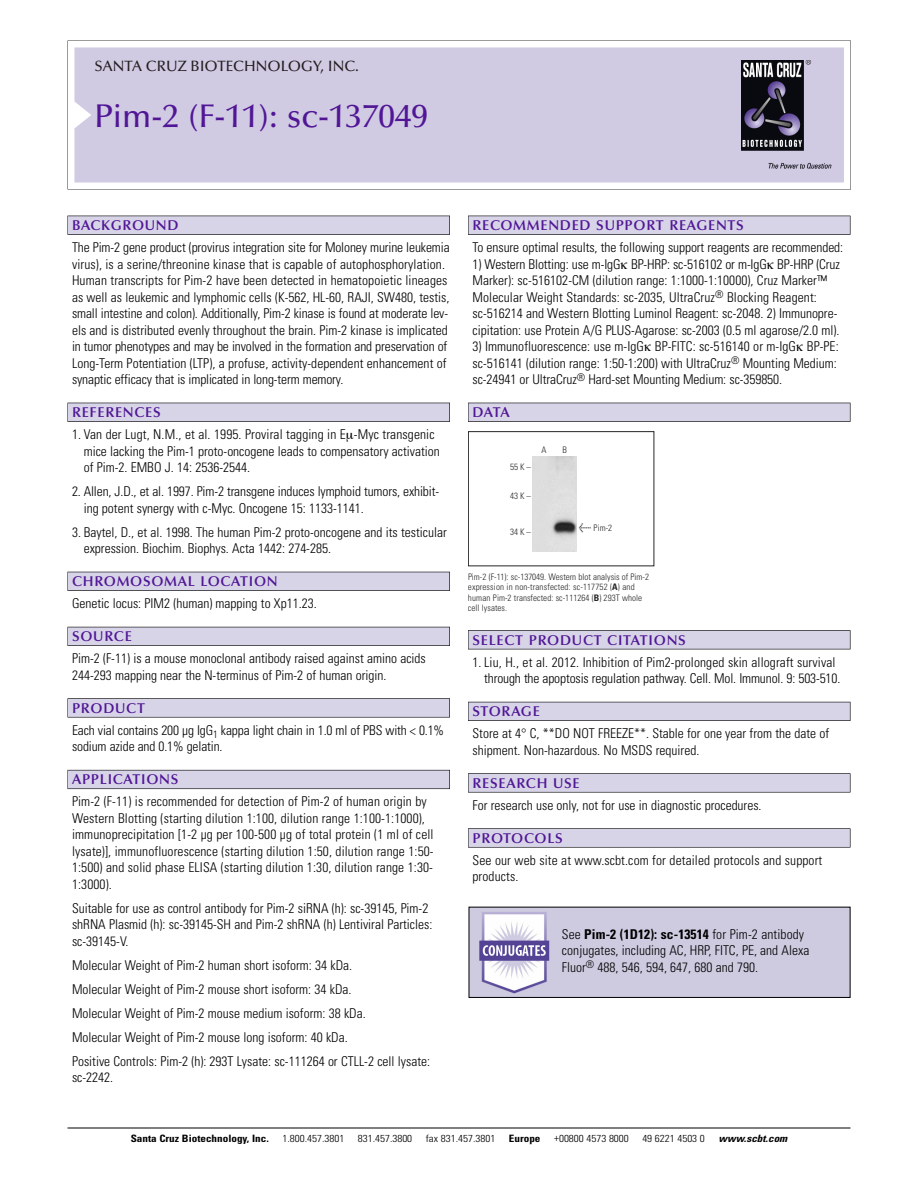
<style>
.page{position:relative;width:918px;height:1188px;background:#fff}
.page>*{position:absolute;margin:0;border:0;box-sizing:border-box;transform-origin:0 0}
.t1{font:500 33px "Optima";color:#511695}
.t2{font:500 15px "Optima";color:#231f20}
.t3{font:600 14.25px "Optima";letter-spacing:.05em;color:#511695}
.t4{font:300 condensed 13.5px/16.5px "Univers";color:#000}
.t5{font:300 condensed 10.2px "Univers";color:#000;scale:1.1 1}
.t6{font:700 condensed 10.2px "Univers";color:#000;scale:1.1 1}
.t7{font:italic 700 condensed 10.2px "Univers";color:#000;scale:1.1 1}
.t8{font:300 condensed 9px/10.5px "Univers";letter-spacing:.005em;color:#272627}
.s1{font-family:"Meta Plus";font-weight:400;font-stretch:normal;font-size:10.5px}
.s2{font-weight:700}
</style>
<div class="page">
<svg style="left:68px;top:40px;width:783px;height:149px"></svg>
<div style="left:74px;top:47px;width:770px;height:135px;background:#d1cae3"></div>
<img style="left:741px;top:60px;width:90px;height:108px">
<div style="left:68px;top:216px;width:382px;height:19px;background:#535256"></div>
<div style="left:68px;top:216px;width:381px;height:18px;background:#d7d4e8"></div>
<div style="left:68px;top:403px;width:382px;height:19px;background:#525156"></div>
<div style="left:68px;top:403px;width:381px;height:18px;background:#d7d4e8"></div>
<div style="left:68px;top:572px;width:382px;height:19px;background:#515057"></div>
<div style="left:68px;top:572px;width:381px;height:18px;background:#d7d4e8"></div>
<div style="left:68px;top:627px;width:382px;height:19px;background:#535259"></div>
<div style="left:68px;top:627px;width:381px;height:18px;background:#d7d4e8"></div>
<svg style="left:68px;top:698px;width:382px;height:20px"></svg>
<div style="left:68px;top:699px;width:381px;height:18px;background:#d7d4e8"></div>
<div style="left:68px;top:770px;width:382px;height:19px;background:#64626c"></div>
<div style="left:68px;top:770px;width:381px;height:18px;background:#d7d4e8"></div>
<div style="left:468px;top:216px;width:382px;height:19px;background:#535256"></div>
<div style="left:468px;top:216px;width:382px;height:18px;background:#d7d4e8"></div>
<div style="left:468px;top:403px;width:382px;height:19px;background:#525156"></div>
<div style="left:468px;top:403px;width:382px;height:18px;background:#d7d4e8"></div>
<div style="left:468px;top:630px;width:382px;height:19px;background:#545357"></div>
<div style="left:468px;top:631px;width:382px;height:18px;background:#d7d4e8"></div>
<div style="left:468px;top:702px;width:382px;height:19px;background:#535259"></div>
<div style="left:468px;top:702px;width:382px;height:18px;background:#d7d4e8"></div>
<svg style="left:468px;top:773px;width:382px;height:20px"></svg>
<div style="left:468px;top:774px;width:382px;height:18px;background:#d7d4e8"></div>
<div style="left:468px;top:828px;width:382px;height:20px;background:#676767"></div>
<div style="left:468px;top:829px;width:382px;height:18px;background:#d7d4e8"></div>
<hr style="left:68px;top:1128px;width:782px;height:1px;background:#000">
<div style="left:468px;top:431px;width:186px;height:135px;border:1px solid #272627"></div>
<img style="left:532px;top:456px;width:45px;height:96px">
<img style="left:471px;top:909px;width:377px;height:87px">
<div style="left:469px;top:907px;width:381px;height:91px;border:1px solid #000"></div>
<p class="t2" style="left:94px;top:60px;width:266px">SANTA CRUZ BIOTECHNOLOGY, INC.</p>
<p class="t1" style="left:94px;top:102px;width:335px">Pim-2 (F-11): sc-137049</p>
<p class="t3" style="left:72px;top:219px;width:108px">BACKGROUND</p>
<p class="t4" style="left:72px;top:240px;width:379px">The Pim-2 gene product (provirus integration site for Moloney murine leukemia virus), is a serine/threonine kinase that is capable of autophosphorylation.<br>Human transcripts for Pim-2 have been detected in hematopoietic lineages as well as leukemic and lymphomic cells (K-562, HL-60, RAJI, SW480, testis, small intestine and colon). Additionally, Pim-2 kinase is found at moderate lev&shy;els and is distributed evenly throughout the brain. Pim-2 kinase is implicated in tumor phenotypes and may be involved in the formation and preservation of Long-Term Potentiation (LTP), a profuse, activity-dependent enhancement of synaptic efficacy that is implicated in long-term memory.</p>
<p class="t3" style="left:72px;top:406px;width:90px">REFERENCES</p>
<p class="t4" style="left:84px;top:427px;width:358px;text-indent:-12px">1. Van der Lugt, N.M., et al. 1995. Proviral tagging in E -Myc transgenic mice lacking the Pim-1 proto-oncogene leads to compensatory activation of Pim-2. EMBO J. 14: 2536-2544.</p>
<p class="t4" style="left:84px;top:484px;width:357px;text-indent:-12px">2. Allen, J.D., et al. 1997. Pim-2 transgene induces lymphoid tumors, exhibit&shy;ing potent synergy with c-Myc. Oncogene 15: 1133-1141.</p>
<p class="t4" style="left:84px;top:525px;width:365px;text-indent:-12px">3. Baytel, D., et al. 1998. The human Pim-2 proto-oncogene and its testicular expression. Biochim. Biophys. Acta 1442: 274-285.</p>
<p class="t3" style="left:72px;top:575px;width:207px">CHROMOSOMAL LOCATION</p>
<p class="t4" style="left:72px;top:597px;width:246px">Genetic locus: PIM2 (human) mapping to Xp11.23.</p>
<p class="t3" style="left:72px;top:630px;width:61px">SOURCE</p>
<p class="t4" style="left:72px;top:652px;width:355px">Pim-2 (F-11) is a mouse monoclonal antibody raised against amino acids<br>244-293 mapping near the N-terminus of Pim-2 of human origin.</p>
<p class="t3" style="left:72px;top:702px;width:74px">PRODUCT</p>
<p class="t4" style="left:72px;top:723px;width:374px">Each vial contains 200 µg IgG<sub>1</sub> kappa light chain in 1.0 ml of PBS with &lt; 0.1% sodium azide and 0.1% gelatin.</p>
<p class="t3" style="left:72px;top:774px;width:108px">APPLICATIONS</p>
<p class="t4" style="left:72px;top:795px;width:363px">Pim-2 (F-11) is recommended for detection of Pim-2 of human origin by Western Blotting (starting dilution 1:100, dilution range 1:100-1:1000), immunoprecipitation [1-2 µg per 100-500 µg of total protein (1 ml of cell lysate)], immunofluorescence (starting dilution 1:50, dilution range 1:50- 1:500) and solid phase ELISA (starting dilution 1:30, dilution range 1:30- 1:3000).</p>
<p class="t4" style="left:72px;top:901px;width:362px">Suitable for use as control antibody for Pim-2 siRNA (h): sc-39145, Pim-2 shRNA Plasmid (h): sc-39145-SH and Pim-2 shRNA (h) Lentiviral Particles: sc-39145-V.</p>
<p class="t4" style="left:72px;top:958px;width:282px">Molecular Weight of Pim-2 human short isoform: 34 kDa.</p>
<p class="t4" style="left:72px;top:982px;width:281px">Molecular Weight of Pim-2 mouse short isoform: 34 kDa.</p>
<p class="t4" style="left:72px;top:1006px;width:295px">Molecular Weight of Pim-2 mouse medium isoform: 38 kDa.</p>
<p class="t4" style="left:72px;top:1030px;width:277px">Molecular Weight of Pim-2 mouse long isoform: 40 kDa.</p>
<p class="t4" style="left:72px;top:1054px;width:360px">Positive Controls: Pim-2 (h): 293T Lysate: sc-111264 or CTLL-2 cell lysate: sc-2242.</p>
<p class="t3" style="left:473px;top:219px;width:273px">RECOMMENDED SUPPORT REAGENTS</p>
<p class="t4" style="left:473px;top:240px;width:372px">To ensure optimal results, the following support reagents are recommended:</p>
<p class="t4" style="left:473px;top:257px;width:369px">1) Western Blotting: use m-IgG BP-HRP: sc-516102 or m-IgG BP-HRP (Cruz Marker): sc-516102-CM (dilution range: 1:1000-1:10000), Cruz Marker™ Molecular Weight Standards: sc-2035, UltraCruz<sup>®</sup> Blocking Reagent: sc-516214 and Western Blotting Luminol Reagent: sc-2048. 2) Immunopre&shy;cipitation: use Protein A/G PLUS-Agarose: sc-2003 (0.5 ml agarose/2.0 ml).</p>
<p class="t4" style="left:473px;top:339px;width:368px">3) Immunofluorescence: use m-IgG BP-FITC: sc-516140 or m-IgG BP-PE: sc-516141 (dilution range: 1:50-1:200) with UltraCruz<sup>®</sup> Mounting Medium: sc-24941 or UltraCruz<sup>®</sup> Hard-set Mounting Medium: sc-359850.</p>
<p class="t3" style="left:473px;top:406px;width:39px">DATA</p>
<p class="t8" style="left:510px;top:463px;width:22px">55K–</p>
<p class="t8" style="left:510px;top:492px;width:22px">43K–</p>
<p class="t8" style="left:510px;top:527px;width:22px">34K–</p>
<p class="t8" style="left:541px;top:446px;width:7px">A</p>
<p class="t8" style="left:563px;top:446px;width:6px">B</p>
<p class="t8" style="left:579px;top:523px;width:35px"><span class="s1">&lt;</span> Pim-2</p>
<p class="t8" style="left:468px;top:572px;width:183px">Pim-2 (F-11): sc-137049. Western blot analysis of Pim-2 expression in non-transfected: sc-117752 (<span class="s2">A</span>) and human Pim-2 transfected: sc-111264 (<span class="s2">B</span>) 293T whole cell lysates.</p>
<p class="t3" style="left:473px;top:634px;width:215px">SELECT PRODUCT CITATIONS</p>
<p class="t4" style="left:484px;top:655px;width:358px;text-indent:-12px">1. Liu, H., et al. 2012. Inhibition of Pim2-prolonged skin allograft survival through the apoptosis regulation pathway. Cell. Mol. Immunol. 9: 503-510.</p>
<p class="t3" style="left:473px;top:705px;width:69px">STORAGE</p>
<p class="t4" style="left:473px;top:727px;width:358px">Store at 4° C, **DO NOT FREEZE**. Stable for one year from the date of shipment. Non-hazardous. No MSDS required.</p>
<p class="t3" style="left:473px;top:777px;width:109px">RESEARCH USE</p>
<p class="t4" style="left:473px;top:798px;width:291px">For research use only, not for use in diagnostic procedures.</p>
<p class="t3" style="left:473px;top:832px;width:92px">PROTOCOLS</p>
<p class="t4" style="left:473px;top:853px;width:351px">See our web site at www.scbt.com for detailed protocols and support products.</p>
<p class="t4" style="left:562px;top:927px;width:249px">See <span class="s2">Pim-2 (1D12): sc-13514</span> for Pim-2 antibody conjugates, including AC, HRP, FITC, PE, and Alexa<br>Fluor<sup>®</sup> 488, 546, 594, 647, 680 and 790.</p>
<p class="t6" style="left:131px;top:1135px;width:127px">Santa Cruz Biotechnology, Inc.</p>
<p class="t5" style="left:282px;top:1135px;width:58px">1.800.457.3801</p>
<p class="t5" style="left:358px;top:1135px;width:51px">831.457.3800</p>
<p class="t5" style="left:426px;top:1135px;width:65px">fax 831.457.3801</p>
<p class="t6" style="left:509px;top:1135px;width:30px">Europe</p>
<p class="t5" style="left:554px;top:1135px;width:69px">+00800 4573 8000</p>
<p class="t5" style="left:642px;top:1135px;width:58px">49 6221 4503 0</p>
<p class="t7" style="left:719px;top:1135px;width:66px">www.scbt.com</p>
</div>
